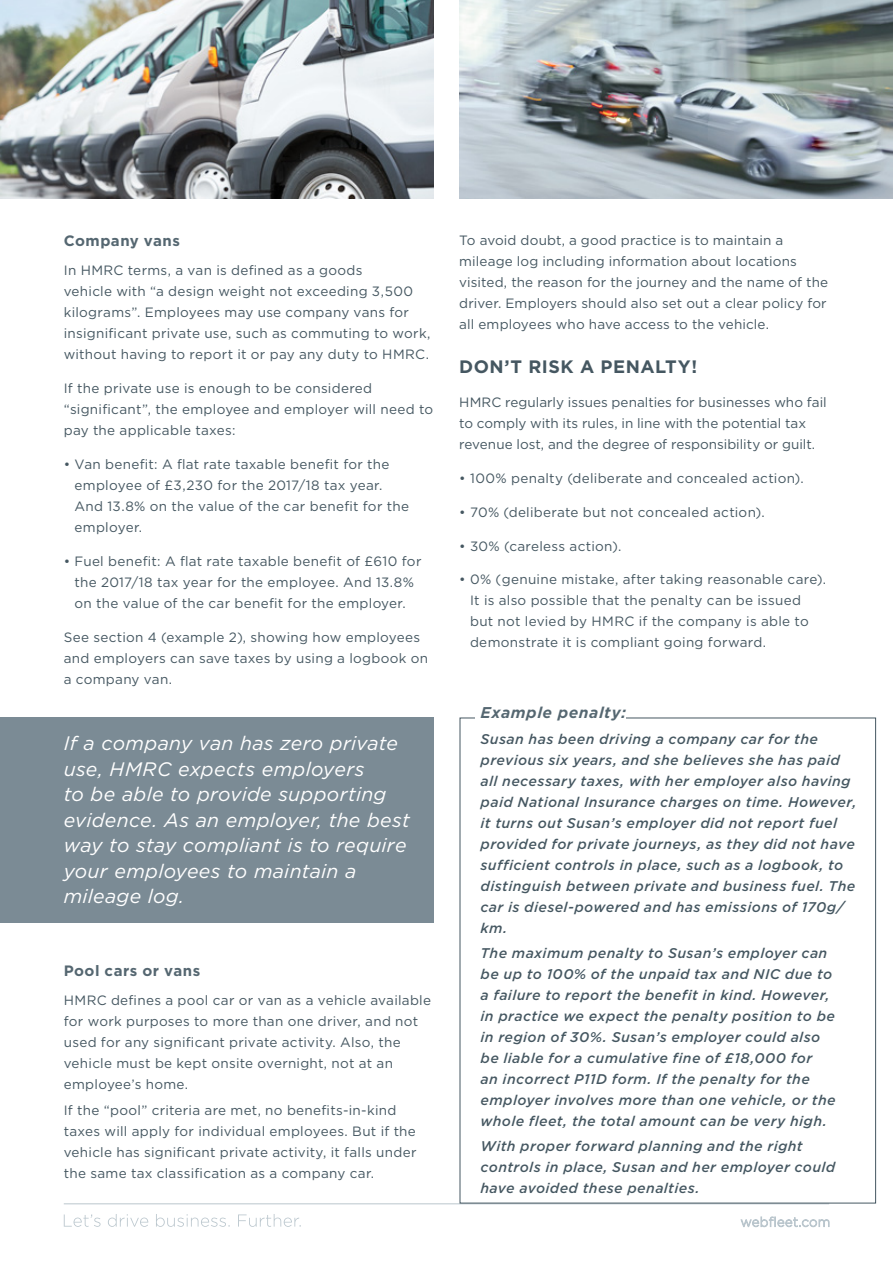
<style>
.page{position:relative;width:893px;height:1263px;background:#fff}
.page>*{position:absolute;margin:0;border:0;box-sizing:border-box;transform-origin:0 0}
.t1{font:italic 19.5px/25.5px "Gotham";letter-spacing:.015em;color:#fff}
.t2{font:700 18px "Gotham";letter-spacing:.03em;color:#455761}
.t3{font:700 15px "Gotham";letter-spacing:.03em;color:#556771}
.t4{font:italic 700 15px "Gotham S Sm";letter-spacing:.025em;color:#556771}
.t5{font:13.5px/21px "Gotham";letter-spacing:.015em;color:#455761}
.t6{font:italic 500 13.5px/21px "Gotham S Sm";letter-spacing:.025em;color:#455761}
</style>
<div class="page">
<hr style="left:64px;top:1203px;width:765px;height:1px;background:#bac6cd">
<svg style="left:741px;top:1217px;width:88px;height:10px"></svg>
<svg style="left:64px;top:1214px;width:237px;height:13px"></svg>
<img style="left:0;top:0;width:434px;height:198px">
<img style="left:459px;top:0;width:434px;height:198px">
<div style="left:0;top:718px;width:434px;height:205px;background:#7b8b95"></div>
<p class="t3" style="left:64px;top:231px;width:118px">Company vans</p>
<p class="t5" style="left:64px;top:260px;width:368px">In HMRC terms, a van is defined as a goods<br>vehicle with “a design weight not exceeding 3,500 kilograms”. Employees may use company vans for insignificant private use, such as commuting to work, without having to report it or pay any duty to HMRC.</p>
<p class="t5" style="left:64px;top:378px;width:371px">If the private use is enough to be considered “significant”, the employee and employer will need to pay the applicable taxes:</p>
<p class="t5" style="left:75px;top:453px;width:336px;text-indent:-11px">• Van benefit: A flat rate taxable benefit for the employee of £3,230 for the 2017/18 tax year.<br>And 13.8% on the value of the car benefit for the employer.</p>
<p class="t5" style="left:64px;top:550px;width:359px;text-align:center">• Fuel benefit: A flat rate taxable benefit of £610 for the 2017/18 tax year for the employee. And 13.8% on the value of the car benefit for the employer.</p>
<p class="t5" style="left:64px;top:626px;width:366px">See section 4 (example 2), showing how employees and employers can save taxes by using a logbook on a company van.</p>
<h1 class="t1" style="left:64px;top:730px;width:348px">If a company van has zero private use, HMRC expects employers<br>to be able to provide supporting evidence. As an employer, the best way to stay compliant is to require your employees to maintain a mileage log.</h1>
<p class="t3" style="left:64px;top:961px;width:138px">Pool cars or vans</p>
<p class="t5" style="left:64px;top:990px;width:369px">HMRC defines a pool car or van as a vehicle available for work purposes to more than one driver, and not used for any significant private activity. Also, the vehicle must be kept onsite overnight, not at an employee’s home.</p>
<p class="t5" style="left:64px;top:1099px;width:354px">If the “pool” criteria are met, no benefits-in-kind taxes will apply for individual employees. But if the vehicle has significant private activity, it falls under the same tax classification as a company car.</p>
<p class="t5" style="left:459px;top:229px;width:371px">To avoid doubt, a good practice is to maintain a mileage log including information about locations visited, the reason for the journey and the name of the driver. Employers should also set out a clear policy for all employees who have access to the vehicle.</p>
<h2 class="t2" style="left:459px;top:355px;width:239px">DON’T RISK A PENALTY!</h2>
<p class="t5" style="left:459px;top:392px;width:369px">HMRC regularly issues penalties for businesses who fail to comply with its rules, in line with the potential tax revenue lost, and the degree of responsibility or guilt.</p>
<p class="t5" style="left:459px;top:467px;width:346px">• 100% penalty (deliberate and concealed action).</p>
<p class="t5" style="left:459px;top:501px;width:307px">• 70% (deliberate but not concealed action).</p>
<p class="t5" style="left:459px;top:535px;width:164px">• 30% (careless action).</p>
<p class="t5" style="left:470px;top:569px;width:358px;text-indent:-11px">• 0% (genuine mistake, after taking reasonable care).<br>It is also possible that the penalty can be issued but not levied by HMRC if the company is able to demonstrate it is compliant going forward.</p>
<p class="t4" style="left:480px;top:702px;width:147px">Example penalty:</p>
<p class="t6" style="left:480px;top:728px;width:378px">Susan has been driving a company car for the previous six years, and she believes she has paid all necessary taxes, with her employer also having paid National Insurance charges on time. However, it turns out Susan’s employer did not report fuel provided for private journeys, as they did not have sufficient controls in place, such as a logbook, to distinguish between private and business fuel. The car is diesel-powered and has emissions of 170g/ km.</p>
<p class="t6" style="left:480px;top:942px;width:357px">The maximum penalty to Susan’s employer can be up to 100% of the unpaid tax and NIC due to a failure to report the benefit in kind. However, in practice we expect the penalty position to be in region of 30%. Susan’s employer could also be liable for a cumulative fine of £18,000 for<br>an incorrect P11D form. If the penalty for the employer involves more than one vehicle, or the whole fleet, the total amount can be very high.</p>
<p class="t6" style="left:480px;top:1136px;width:356px">With proper forward planning and the right controls in place, Susan and her employer could have avoided these penalties.</p>
</div>
